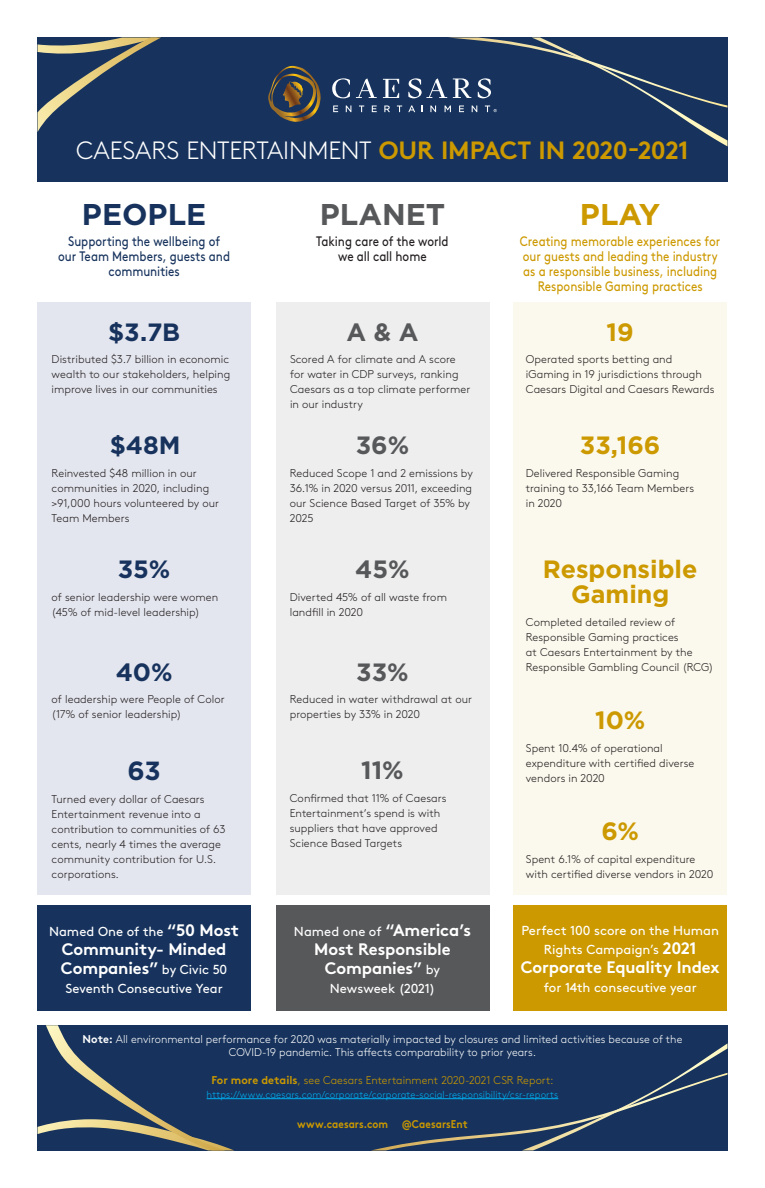
<style>
.page{position:relative;width:765px;height:1188px;background:#fff}
.page>*{position:absolute;margin:0;border:0;box-sizing:border-box;transform-origin:0 0}
.t1{font:700 30px "Gotham";color:#17335d}
.t2{font:700 30px "Gotham";color:#57585a}
.t3{font:700 30px "Gotham";color:#c90}
.t4{font:700 26.25px "Gotham";color:#17335d}
.טקסט_לטבלת_קיימות{font:300 25px "Brown Std";letter-spacing:-.01em;color:#fff}
.טקסט_לטבלת_קיימות-2{font:700 25px/25px "Gotham";color:#c90;text-align:center}
.t5{font:700 25px "Gotham";color:#57585a}
.טקסט_לטבלת_קיימות-3{font:700 25px "Gotham";color:#17335d}
.טקסט_לטבלת_קיימות-4{font:700 16.62px/19px "Brown Std";letter-spacing:-.01em;color:#fff}
.טקסט_לטבלת_קיימות-5{font:13.75px/15px "Brown Std";color:#c90;text-align:center;scale:.85 1}
.טקסט_לטבלת_קיימות-6{font:13.75px/15px "Brown Std";color:#17335d;text-align:center;scale:.85 1}
.טקסט_לטבלת_קיימות-7{font:13.75px/15px "Brown Std";letter-spacing:-.01em;color:#231f20;text-align:center;scale:.85 1}
.טקסט_לטבלת_קיימות-8{font:13px/19px "Brown Std";color:#fff;text-align:center}
.טקסט_לטבלת_קיימות-9{font:300 11.25px/15px "Brown Std";letter-spacing:.005em;color:#231f20}
.טקסט_לטבלת_קיימות-10{font:300 11.25px/13.8px "Brown Std";letter-spacing:.005em;color:#fff;text-align:center}
.טקסט_לטבלת_קיימות-11{font:300 11.25px "Brown Std";letter-spacing:.005em;color:#c90}
.טקסט_לטבלת_קיימות-12{font:700 11.25px "Brown Std";letter-spacing:.005em;color:#c90;scale:.9 1}
.טקסט_לטבלת_קיימות-13{font:300 10px "Brown Std";letter-spacing:.01em;color:#00aeef}
.s1{font-weight:700;color:#c90}
.s2{font-weight:700;font-size:16.62px}
.s3{font-weight:400;font-size:13px}
.s4{font-weight:700}
</style>
<div class="page">
<div style="left:38px;top:905px;width:213px;height:106px;background:#17335d"></div>
<div style="left:276px;top:905px;width:213px;height:106px;background:#57585a"></div>
<div style="left:514px;top:905px;width:213px;height:106px;background:#c90"></div>
<div style="left:46px;top:1025px;width:682px;height:125px;background:#17335d"></div>
<div style="left:38px;top:302px;width:213px;height:593px;background:#e4e6ef"></div>
<div style="left:276px;top:302px;width:213px;height:593px;background:#eeeeef"></div>
<div style="left:514px;top:302px;width:213px;height:593px;background:#fbf8ed"></div>
<div style="left:37px;top:37px;width:690px;height:145px;background:#17335d"></div>
<svg style="left:38px;top:38px;width:690px;height:94px"></svg>
<svg style="left:383px;top:79px;width:16px;height:19px"></svg>
<svg style="left:356px;top:78px;width:21px;height:20px"></svg>
<svg style="left:453px;top:78px;width:18px;height:20px"></svg>
<svg style="left:408px;top:78px;width:39px;height:20px"></svg>
<svg style="left:478px;top:78px;width:13px;height:20px"></svg>
<svg style="left:332px;top:78px;width:18px;height:20px"></svg>
<svg style="left:333px;top:105px;width:5px;height:7px"></svg>
<svg style="left:346px;top:105px;width:5px;height:7px"></svg>
<svg style="left:359px;top:105px;width:5px;height:7px"></svg>
<svg style="left:372px;top:105px;width:5px;height:7px"></svg>
<svg style="left:384px;top:105px;width:6px;height:7px"></svg>
<svg style="left:397px;top:105px;width:5px;height:7px"></svg>
<svg style="left:408px;top:105px;width:7px;height:7px"></svg>
<svg style="left:430px;top:105px;width:6px;height:7px"></svg>
<svg style="left:445px;top:105px;width:6px;height:7px"></svg>
<svg style="left:459px;top:105px;width:5px;height:7px"></svg>
<svg style="left:472px;top:105px;width:5px;height:7px"></svg>
<svg style="left:485px;top:105px;width:12px;height:7px"></svg>
<svg style="left:268px;top:66px;width:53px;height:56px"></svg>
<hr style="left:207px;top:1098px;width:351px;height:1px;background:#00aeef">
<p class="טקסט_לטבלת_קיימות" style="left:76px;top:136px;width:614px">CAESARS ENTERTAINMENT <span class="s1">OUR IMPACT IN 2020-2021</span></p>
<p class="t1" style="left:82px;top:195px;width:126px">PEOPLE</p>
<p class="t2" style="left:320px;top:195px;width:127px">PLANET</p>
<p class="t3" style="left:580px;top:195px;width:82px">PLAY</p>
<p class="טקסט_לטבלת_קיימות-6" style="left:58px;top:234px;width:204px">Supporting the wellbeing of our Team Members, guests and communities</p>
<p class="טקסט_לטבלת_קיימות-3" style="left:108px;top:315px;width:74px">$3.7B</p>
<p class="טקסט_לטבלת_קיימות-9" style="left:52px;top:352px;width:180px;text-align:justify">Distributed $3.7 billion in economic wealth to our stakeholders, helping improve lives in our communities</p>
<p class="טקסט_לטבלת_קיימות-3" style="left:110px;top:429px;width:72px">$48M</p>
<p class="טקסט_לטבלת_קיימות-9" style="left:52px;top:465px;width:169px">Reinvested $48 million in our communities in 2020, including &gt;91,000 hours volunteered by our<br>Team Members</p>
<p class="טקסט_לטבלת_קיימות-3" style="left:118px;top:552px;width:54px">35%</p>
<p class="טקסט_לטבלת_קיימות-9" style="left:52px;top:589px;width:168px">of senior leadership were women (45% of mid-level leadership)</p>
<p class="טקסט_לטבלת_קיימות-3" style="left:116px;top:655px;width:58px">40%</p>
<p class="טקסט_לטבלת_קיימות-9" style="left:52px;top:692px;width:175px">of leadership were People of Color (17% of senior leadership)</p>
<p class="t4" style="left:127px;top:753px;width:35px">63</p>
<p class="טקסט_לטבלת_קיימות-9" style="left:52px;top:791px;width:176px">Turned every dollar of Caesars<br>Entertainment revenue into a contribution to communities of 63 cents, nearly 4 times the average community contribution for U.S. corporations.</p>
<p class="טקסט_לטבלת_קיימות-7" style="left:316px;top:234px;width:157px">Taking care of the world we all call home</p>
<p class="t5" style="left:347px;top:315px;width:73px">A &amp; A</p>
<p class="טקסט_לטבלת_קיימות-9" style="left:290px;top:352px;width:182px">Scored A for climate and A score for water in CDP surveys, ranking<br>Caesars as a top climate performer in our industry</p>
<p class="t5" style="left:356px;top:429px;width:55px">36%</p>
<p class="טקסט_לטבלת_קיימות-9" style="left:290px;top:465px;width:185px">Reduced Scope 1 and 2 emissions by<br>36.1% in 2020 versus 2011, exceeding our Science Based Target of 35% by<br>2025</p>
<p class="t5" style="left:355px;top:552px;width:56px">45%</p>
<p class="טקסט_לטבלת_קיימות-9" style="left:290px;top:589px;width:159px">Diverted 45% of all waste from landfill in 2020</p>
<p class="t5" style="left:356px;top:655px;width:54px">33%</p>
<p class="טקסט_לטבלת_קיימות-9" style="left:290px;top:692px;width:184px">Reduced in water withdrawal at our properties by 33% in 2020</p>
<p class="t5" style="left:361px;top:754px;width:44px">11%</p>
<p class="טקסט_לטבלת_קיימות-9" style="left:290px;top:790px;width:158px">Confirmed that 11% of Caesars<br>Entertainment’s spend is with suppliers that have approved<br>Science Based Targets</p>
<p class="טקסט_לטבלת_קיימות-5" style="left:520px;top:234px;width:237px">Creating memorable experiences for our guests and leading the industry as a responsible business, including Responsible Gaming practices</p>
<p class="טקסט_לטבלת_קיימות-2" style="left:607px;top:319px;width:29px">19</p>
<p class="טקסט_לטבלת_קיימות-9" style="left:526px;top:352px;width:190px">Operated sports betting and iGaming in 19 jurisdictions through<br>Caesars Digital and Caesars Rewards</p>
<p class="טקסט_לטבלת_קיימות-2" style="left:580px;top:433px;width:82px">33,166</p>
<p class="טקסט_לטבלת_קיימות-9" style="left:526px;top:465px;width:170px">Delivered Responsible Gaming training to 33,166 Team Members in 2020</p>
<p class="טקסט_לטבלת_קיימות-2" style="left:543px;top:556px;width:156px">Responsible<br>Gaming</p>
<p class="טקסט_לטבלת_קיימות-9" style="left:526px;top:614px;width:189px">Completed detailed review of<br>Responsible Gaming practices<br>at Caesars Entertainment by the<br>Responsible Gambling Council (RCG)</p>
<p class="טקסט_לטבלת_קיימות-2" style="left:595px;top:707px;width:52px">10%</p>
<p class="טקסט_לטבלת_קיימות-9" style="left:526px;top:740px;width:170px">Spent 10.4% of operational expenditure with certified diverse vendors in 2020</p>
<p class="טקסט_לטבלת_קיימות-2" style="left:601px;top:818px;width:39px">6%</p>
<p class="טקסט_לטבלת_קיימות-9" style="left:526px;top:851px;width:189px">Spent 6.1% of capital expenditure with certified diverse vendors in 2020</p>
<p class="טקסט_לטבלת_קיימות-8" style="left:294px;top:922px;width:179px">Named one of <span class="s2">“America’s</span></p>
<p class="טקסט_לטבלת_קיימות-4" style="left:314px;top:939px;width:138px;text-align:center">Most Responsible<br>Companies” <span class="s3">by</span></p>
<p class="טקסט_לטבלת_קיימות-8" style="left:330px;top:979px;width:107px">Newsweek (2021)</p>
<p class="טקסט_לטבלת_קיימות-8" style="left:49px;top:922px;width:192px">Named One of the <span class="s2">“50 Most</span></p>
<p class="טקסט_לטבלת_קיימות-4" style="left:61px;top:939px;width:168px">Community- Minded<br>Companies” <span class="s3">by Civic 50</span></p>
<p class="טקסט_לטבלת_קיימות-8" style="left:66px;top:979px;width:159px">Seventh Consecutive Year</p>
<p class="טקסט_לטבלת_קיימות-8" style="left:521px;top:921px;width:199px">Perfect 100 score on the Human<br>Rights Campaign’s <span class="s2">2021</span></p>
<p class="טקסט_לטבלת_קיימות-4" style="left:521px;top:957px;width:200px">Corporate Equality Index</p>
<p class="טקסט_לטבלת_קיימות-8" style="left:544px;top:978px;width:154px">for 14th consecutive year</p>
<p class="טקסט_לטבלת_קיימות-10" style="left:83px;top:1032px;width:601px"><span class="s4">Note:</span> All environmental performance for 2020 was materially impacted by closures and limited activities because of the<br>COVID-19 pandemic. This affects comparability to prior years.</p>
<p class="טקסט_לטבלת_קיימות-11" style="left:211px;top:1073px;width:344px"><span class="s4">For more details</span>, see Caesars Entertainment 2020-2021 CSR Report:</p>
<p class="טקסט_לטבלת_קיימות-13" style="left:207px;top:1088px;width:353px">https://www.caesars.com/corporate/corporate-social-responsibility/csr-reports</p>
<p class="טקסט_לטבלת_קיימות-12" style="left:297px;top:1117px;width:191px">www.caesars.com @CaesarsEnt</p>
</div>
